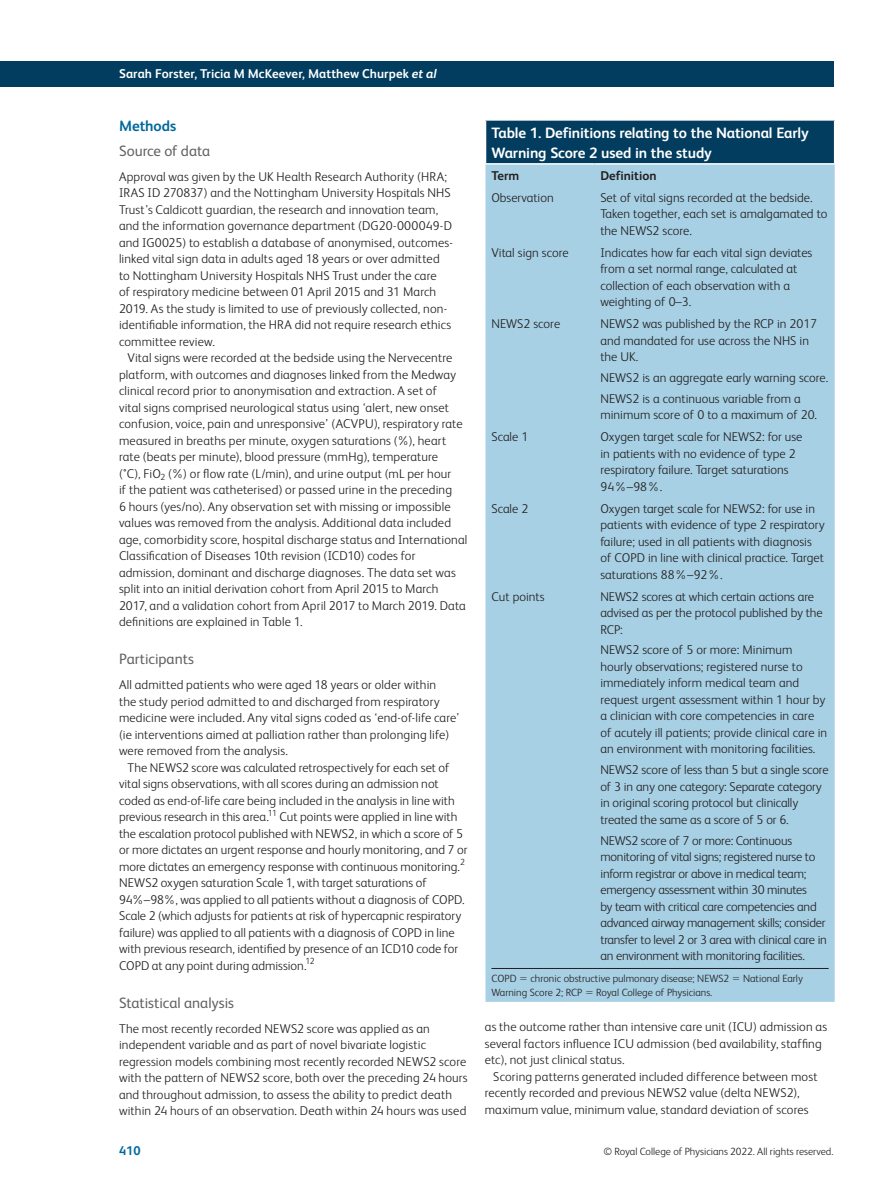
<style>
.page{position:relative;width:893px;height:1191px;background:#fff}
.page>*{position:absolute;margin:0;border:0;box-sizing:border-box;transform-origin:0 0}
.table-wrap_caption_P{font:700 15px/20.2px "FS Albert";letter-spacing:-.01em;color:#fff}
.sec_H2{font:15px "FS Albert";letter-spacing:-.005em;color:#636366}
.sec_H1_H2{font:15px "FS Albert";color:#636366}
.body_H1{font:700 15px "FS Albert";letter-spacing:-.005em;color:#02689c}
.body_sec_P_Indent{font:300 12.75px/16.5px "FS Albert";letter-spacing:.005em;color:#231f20}
.body_sec_P_noIndent{font:300 12.75px/16.5px "FS Albert";letter-spacing:.01em;color:#231f20}
.tbody_left{font:300 12.75px/16.5px "FS Albert";color:#231f20}
.tbody_left-2{font:300 12.75px/16.5px "FS Albert";letter-spacing:-.02em;color:#231f20}
.t1{font:700 12.75px "FS Albert";letter-spacing:.005em;color:#fff}
.thead_left{font:700 12.75px "FS Albert";color:#231f20}
.t2{font:700 12.75px "FS Albert";color:#02689c}
.table-wrap-foot_fn_P{font:300 10.5px "FS Albert";color:#231f20}
.s1{font-style:italic}
</style>
<div class="page">
<div style="left:0;top:62px;width:833px;height:25px;background:#023d5f"></div>
<div style="left:485px;top:120px;width:350px;height:44px;background:#023d5f"></div>
<div style="left:485px;top:165px;width:350px;height:836px;background:#a7d0e4"></div>
<hr style="left:485px;top:119px;width:109px;height:2px;background:#fff">
<hr style="left:485px;top:121px;width:1px;height:42px;background:#fff">
<hr style="left:594px;top:119px;width:241px;height:2px;background:#fff">
<hr style="left:834px;top:121px;width:1px;height:42px;background:#fff">
<hr style="left:485px;top:163px;width:109px;height:2px;background:#fff">
<hr style="left:594px;top:163px;width:241px;height:2px;background:#fff">
<hr style="left:491px;top:968px;width:338px;height:1px;background:#231f20">
<svg style="left:520px;top:977px;width:7px;height:3px"></svg>
<svg style="left:733px;top:977px;width:6px;height:3px"></svg>
<svg style="left:586px;top:991px;width:6px;height:2px"></svg>
<p class="t1" style="left:119px;top:66px;width:319px">Sarah Forster, Tricia M McKeever, Matthew Churpek <span class="s1">et al</span></p>
<p class="body_H1" style="left:119px;top:117px;width:59px">Methods</p>
<p class="sec_H1_H2" style="left:119px;top:142px;width:93px">Source of data</p>
<p class="body_sec_P_noIndent" style="left:119px;top:168px;width:335px">Approval was given by the UK Health Research Authority (HRA; IRAS ID 270837) and the Nottingham University Hospitals NHS Trust’s Caldicott guardian, the research and innovation team, and the information governance department (DG20-000049-D and IG0025) to establish a database of anonymised, outcomes&shy;linked vital sign data in adults aged 18 years or over admitted to Nottingham University Hospitals NHS Trust under the care<br>of respiratory medicine between 01 April 2015 and 31 March 2019. As the study is limited to use of previously collected, non&shy;identifiable information, the HRA did not require research ethics committee review.</p>
<p class="body_sec_P_Indent" style="left:119px;top:350px;width:350px;text-indent:9px">Vital signs were recorded at the bedside using the Nervecentre platform, with outcomes and diagnoses linked from the Medway clinical record prior to anonymisation and extraction. A set of<br>vital signs comprised neurological status using ‘alert, new onset confusion, voice, pain and unresponsive’ (ACVPU), respiratory rate measured in breaths per minute, oxygen saturations (%), heart rate (beats per minute), blood pressure (mmHg), temperature<br>(°C), FiO<sub>2</sub> (%) or flow rate (L/min), and urine output (mL per hour<br>if the patient was catheterised) or passed urine in the preceding<br>6 hours (yes/no). Any observation set with missing or impossible values was removed from the analysis. Additional data included age, comorbidity score, hospital discharge status and International Classification of Diseases 10th revision (ICD10) codes for admission, dominant and discharge diagnoses. The data set was split into an initial derivation cohort from April 2015 to March 2017, and a validation cohort from April 2017 to March 2019. Data definitions are explained in Table 1.</p>
<p class="sec_H2" style="left:119px;top:650px;width:77px">Participants</p>
<p class="body_sec_P_noIndent" style="left:119px;top:676px;width:342px">All admitted patients who were aged 18 years or older within<br>the study period admitted to and discharged from respiratory medicine were included. Any vital signs coded as ‘end-of-life care’ (ie interventions aimed at palliation rather than prolonging life) were removed from the analysis.</p>
<p class="body_sec_P_Indent" style="left:119px;top:759px;width:350px;text-indent:9px">The NEWS2 score was calculated retrospectively for each set of vital signs observations, with all scores during an admission not coded as end-of-life care being included in the analysis in line with previous research in this area.<sup>11</sup> Cut points were applied in line with the escalation protocol published with NEWS2, in which a score of 5 or more dictates an urgent response and hourly monitoring, and 7 or more dictates an emergency response with continuous monitoring.<sup>2<br></sup>NEWS2 oxygen saturation Scale 1, with target saturations of 94%–98%, was applied to all patients without a diagnosis of COPD.<br>Scale 2 (which adjusts for patients at risk of hypercapnic respiratory failure) was applied to all patients with a diagnosis of COPD in line with previous research, identified by presence of an ICD10 code for COPD at any point during admission.<sup>12</sup></p>
<p class="sec_H2" style="left:119px;top:994px;width:117px">Statistical analysis</p>
<p class="body_sec_P_noIndent" style="left:119px;top:1020px;width:350px">The most recently recorded NEWS2 score was applied as an independent variable and as part of novel bivariate logistic regression models combining most recently recorded NEWS2 score with the pattern of NEWS2 score, both over the preceding 24 hours and throughout admission, to assess the ability to predict death within 24 hours of an observation. Death within 24 hours was used</p>
<p class="body_sec_P_noIndent" style="left:485px;top:1018px;width:344px">as the outcome rather than intensive care unit (ICU) admission as several factors influence ICU admission (bed availability, staffing etc), not just clinical status.</p>
<p class="table-wrap_caption_P" style="left:491px;top:122px;width:319px">Table 1. Definitions relating to the National Early<br>Warning Score 2 used in the study</p>
<p class="thead_left" style="left:491px;top:168px;width:29px">Term</p>
<p class="thead_left" style="left:600px;top:168px;width:58px">Definition</p>
<p class="tbody_left" style="left:491px;top:189px;width:64px">Observation</p>
<p class="tbody_left" style="left:600px;top:189px;width:229px">Set of vital signs recorded at the bedside.<br>Taken together, each set is amalgamated to the NEWS2 score.</p>
<p class="tbody_left" style="left:491px;top:244px;width:79px">Vital sign score</p>
<p class="tbody_left" style="left:600px;top:244px;width:213px">Indicates how far each vital sign deviates from a set normal range, calculated at collection of each observation with a weighting of 0–3.</p>
<p class="tbody_left" style="left:491px;top:315px;width:70px">NEWS2 score</p>
<p class="tbody_left" style="left:600px;top:315px;width:218px">NEWS2 was published by the RCP in 2017 and mandated for use across the NHS in the UK.</p>
<p class="tbody_left" style="left:600px;top:369px;width:229px">NEWS2 is an aggregate early warning score.</p>
<p class="tbody_left" style="left:600px;top:390px;width:218px">NEWS2 is a continuous variable from a minimum score of 0 to a maximum of 20.</p>
<p class="tbody_left" style="left:491px;top:428px;width:38px">Scale 1</p>
<p class="tbody_left" style="left:600px;top:428px;width:204px">Oxygen target scale for NEWS2: for use in patients with no evidence of type 2 respiratory failure. Target saturations<br>94%–98%.</p>
<p class="tbody_left" style="left:491px;top:500px;width:38px">Scale 2</p>
<p class="tbody_left" style="left:600px;top:500px;width:226px">Oxygen target scale for NEWS2: for use in patients with evidence of type 2 respiratory failure; used in all patients with diagnosis of COPD in line with clinical practice. Target saturations 88%–92%.</p>
<p class="tbody_left" style="left:491px;top:588px;width:54px">Cut points</p>
<p class="tbody_left" style="left:600px;top:588px;width:224px">NEWS2 scores at which certain actions are advised as per the protocol published by the<br>RCP:</p>
<p class="tbody_left" style="left:600px;top:641px;width:228px">NEWS2 score of 5 or more: Minimum hourly observations; registered nurse to immediately inform medical team and request urgent assessment within 1 hour by a clinician with core competencies in care of acutely ill patients; provide clinical care in an environment with monitoring facilities.</p>
<p class="tbody_left" style="left:600px;top:761px;width:230px">NEWS2 score of less than 5 but a single score of 3 in any one category: Separate category in original scoring protocol but clinically treated the same as a score of 5 or 6.</p>
<p class="tbody_left-2" style="left:600px;top:831px;width:228px">NEWS2 score of 7 or more: Continuous monitoring of vital signs; registered nurse to inform registrar or above in medical team; emergency assessment within 30 minutes<br>by team with critical care competencies and advanced airway management skills; consider transfer to level 2 or 3 area with clinical care in an environment with monitoring facilities.</p>
<p class="table-wrap-foot_fn_P" style="left:491px;top:972px;width:27px">COPD</p>
<p class="table-wrap-foot_fn_P" style="left:530px;top:972px;width:200px">chronic obstructive pulmonary disease; NEWS2</p>
<p class="table-wrap-foot_fn_P" style="left:743px;top:972px;width:61px">National Early</p>
<p class="table-wrap-foot_fn_P" style="left:491px;top:986px;width:92px">Warning Score 2; RCP</p>
<p class="table-wrap-foot_fn_P" style="left:596px;top:986px;width:118px">Royal College of Physicians.</p>
<p class="body_sec_P_Indent" style="left:485px;top:1068px;width:334px;text-indent:9px">Scoring patterns generated included difference between most recently recorded and previous NEWS2 value (delta NEWS2), maximum value, minimum value, standard deviation of scores</p>
<p class="t2" style="left:119px;top:1143px;width:23px">410</p>
<p class="table-wrap-foot_fn_P" style="left:604px;top:1145px;width:231px">© Royal College of Physicians 2022. All rights reserved.</p>
</div>
